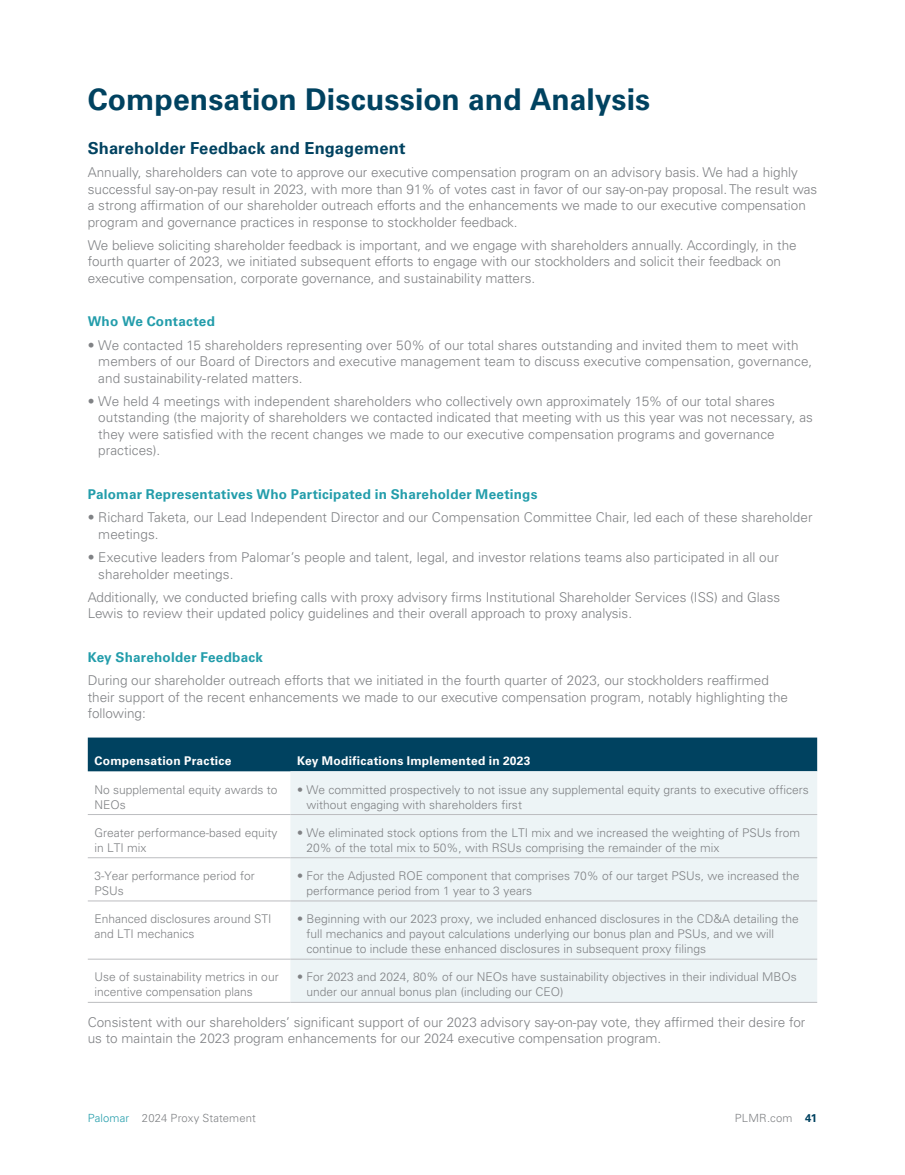
<style>
.page{position:relative;width:905px;height:1175px;background:#fff}
.page>*{position:absolute;margin:0;border:0;box-sizing:border-box;transform-origin:0 0}
.t1{font:700 30px "Univers LT Std";letter-spacing:.005em;color:#004260}
.t2{font:700 16.5px "Univers LT Std";letter-spacing:.005em;color:#004260}
.t3{font:300 13.5px/16.5px "Univers LT Std";color:#808285}
.t4{font:700 13.5px "Univers LT Std";letter-spacing:.02em;color:#239dab}
.t5{font:300 12px/15px "Univers LT Std";color:#808285}
.t6{font:700 12px "Univers LT Std";letter-spacing:.025em;color:#fff}
.t7{font:300 11.25px "Univers LT Std";letter-spacing:.015em;color:#808285}
.s1{color:#239dab}
.s2{font-weight:700;color:#004260}
</style>
<div class="page">
<div style="left:88px;top:737px;width:729px;height:34px;background:#004260"></div>
<div style="left:290px;top:771px;width:527px;height:231px;background:#edf4f6"></div>
<hr style="left:88px;top:814px;width:202px;height:1px;background:#bcbdc0">
<hr style="left:290px;top:814px;width:527px;height:1px;background:#bcbdc0">
<hr style="left:88px;top:857px;width:202px;height:1px;background:#bcbdc0">
<hr style="left:290px;top:857px;width:527px;height:1px;background:#bcbdc0">
<hr style="left:88px;top:900px;width:202px;height:1px;background:#bcbdc0">
<hr style="left:290px;top:900px;width:527px;height:1px;background:#bcbdc0">
<hr style="left:88px;top:958px;width:202px;height:1px;background:#bcbdc0">
<hr style="left:290px;top:958px;width:527px;height:1px;background:#bcbdc0">
<hr style="left:88px;top:1002px;width:202px;height:1px;background:#bcbdc0">
<hr style="left:290px;top:1002px;width:527px;height:1px;background:#bcbdc0">
<p class="t1" style="left:88px;top:81px;width:564px">Compensation Discussion and Analysis</p>
<p class="t2" style="left:88px;top:138px;width:319px">Shareholder Feedback and Engagement</p>
<p class="t3" style="left:88px;top:164px;width:731px">Annually, shareholders can vote to approve our executive compensation program on an advisory basis. We had a highly successful say-on-pay result in 2023, with more than 91% of votes cast in favor of our say-on-pay proposal. The result was a strong affirmation of our shareholder outreach efforts and the enhancements we made to our executive compensation program and governance practices in response to stockholder feedback.</p>
<p class="t3" style="left:88px;top:237px;width:710px">We believe soliciting shareholder feedback is important, and we engage with shareholders annually. Accordingly, in the fourth quarter of 2023, we initiated subsequent efforts to engage with our stockholders and solicit their feedback on executive compensation, corporate governance, and sustainability matters.</p>
<p class="t4" style="left:88px;top:314px;width:129px">Who We Contacted</p>
<p class="t3" style="left:98px;top:336px;width:715px;text-indent:-11px">• We contacted 15 shareholders representing over 50% of our total shares outstanding and invited them to meet with members of our Board of Directors and executive management team to discuss executive compensation, governance, and sustainability-related matters.</p>
<p class="t3" style="left:98px;top:393px;width:716px;text-indent:-11px">• We held 4 meetings with independent shareholders who collectively own approximately 15% of our total shares outstanding (the majority of shareholders we contacted indicated that meeting with us this year was not necessary, as they were satisfied with the recent changes we made to our executive compensation programs and governance practices).</p>
<p class="t4" style="left:88px;top:486px;width:451px">Palomar Representatives Who Participated in Shareholder Meetings</p>
<p class="t3" style="left:98px;top:509px;width:715px;text-indent:-11px">• Richard Taketa, our Lead Independent Director and our Compensation Committee Chair, led each of these shareholder meetings.</p>
<p class="t3" style="left:98px;top:549px;width:682px;text-indent:-11px">• Executive leaders from Palomar’s people and talent, legal, and investor relations teams also participated in all our shareholder meetings.</p>
<p class="t3" style="left:88px;top:588px;width:694px">Additionally, we conducted briefing calls with proxy advisory firms Institutional Shareholder Services (ISS) and Glass<br>Lewis to review their updated policy guidelines and their overall approach to proxy analysis.</p>
<p class="t4" style="left:88px;top:649px;width:177px">Key Shareholder Feedback</p>
<p class="t3" style="left:88px;top:672px;width:701px">During our shareholder outreach efforts that we initiated in the fourth quarter of 2023, our stockholders reaffirmed their support of the recent enhancements we made to our executive compensation program, notably highlighting the following:</p>
<p class="t6" style="left:94px;top:753px;width:138px">Compensation Practice</p>
<p class="t6" style="left:297px;top:753px;width:235px">Key Modifications Implemented in 2023</p>
<p class="t5" style="left:94px;top:781px;width:184px">No supplemental equity awards to<br>NEOs</p>
<p class="t5" style="left:306px;top:781px;width:504px;text-indent:-9px">• We committed prospectively to not issue any supplemental equity grants to executive officers without engaging with shareholders first</p>
<p class="t5" style="left:94px;top:825px;width:184px">Greater performance-based equity in LTI mix</p>
<p class="t5" style="left:306px;top:825px;width:495px;text-indent:-9px">• We eliminated stock options from the LTI mix and we increased the weighting of PSUs from<br>20% of the total mix to 50%, with RSUs comprising the remainder of the mix</p>
<p class="t5" style="left:94px;top:868px;width:162px">3-Year performance period for<br>PSUs</p>
<p class="t5" style="left:306px;top:868px;width:494px;text-indent:-9px">• For the Adjusted ROE component that comprises 70% of our target PSUs, we increased the performance period from 1 year to 3 years</p>
<p class="t5" style="left:94px;top:911px;width:178px">Enhanced disclosures around STI and LTI mechanics</p>
<p class="t5" style="left:306px;top:911px;width:494px;text-indent:-9px">• Beginning with our 2023 proxy, we included enhanced disclosures in the CD&amp;A detailing the full mechanics and payout calculations underlying our bonus plan and PSUs, and we will continue to include these enhanced disclosures in subsequent proxy filings</p>
<p class="t5" style="left:94px;top:969px;width:186px">Use of sustainability metrics in our incentive compensation plans</p>
<p class="t5" style="left:306px;top:969px;width:492px;text-indent:-9px">• For 2023 and 2024, 80% of our NEOs have sustainability objectives in their individual MBOs under our annual bonus plan (including our CEO)</p>
<p class="t3" style="left:88px;top:1013px;width:719px">Consistent with our shareholders’ significant support of our 2023 advisory say-on-pay vote, they affirmed their desire for us to maintain the 2023 program enhancements for our 2024 executive compensation program.</p>
<p class="t7" style="left:88px;top:1111px;width:169px"><span class="s1">Palomar</span> 2024 Proxy Statement</p>
<p class="t7" style="left:734px;top:1111px;width:84px">PLMR.com <span class="s2">41</span></p>
</div>
